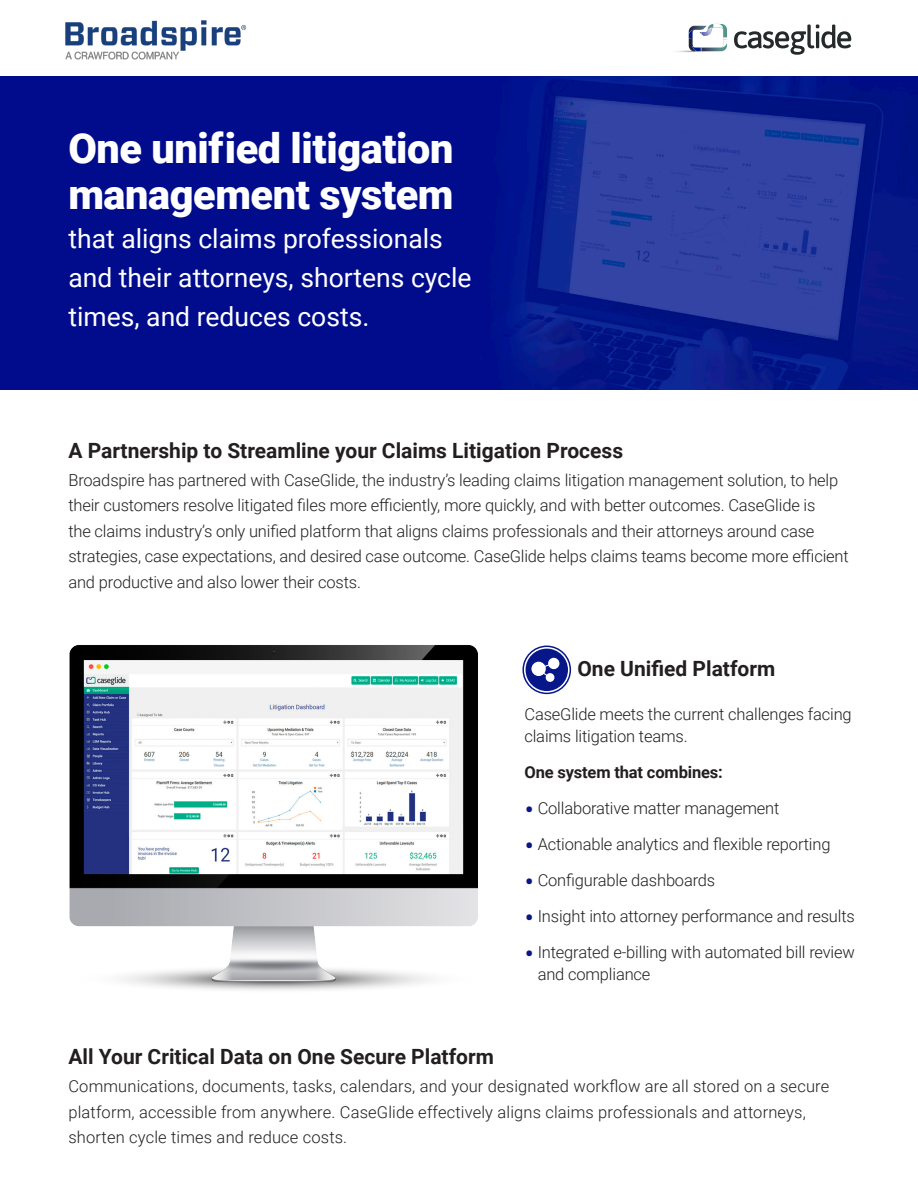
<style>
.page{position:relative;width:918px;height:1188px;background:#fff}
.page>*{position:absolute;margin:0;border:0;box-sizing:border-box;transform-origin:0 0}
.t1{font:900 41.4px/46.5px "Roboto";letter-spacing:-.01em;color:#fff}
.t2{font:26.55px/39px "Roboto";color:#fff}
.t3{font:700 21px "Roboto";color:#231f20}
.t4{font:300 16.5px/25.5px "Roboto";letter-spacing:-.01em;color:#231f20}
.t5{font:300 16.5px/25.5px "Roboto";letter-spacing:.01em;color:#231f20}
.t6{font:700 16.5px "Roboto";letter-spacing:-.01em;color:#231f20}
.s1{font-size:30px;color:#071689}
</style>
<div class="page">
<img style="left:0;top:77px;width:918px;height:313px">
<img style="left:69px;top:645px;width:409px;height:345px">
<div style="left:522px;top:646px;width:49px;height:48px;border:2px solid #071689;border-radius:50%"></div>
<div style="left:526px;top:649px;width:42px;height:42px;background:#071689;border-radius:50%"></div>
<div style="left:531px;top:662px;width:15px;height:14px;background:#fff;border-radius:50%"></div>
<div style="left:546px;top:673px;width:8px;height:9px;background:#fff;border-radius:50%"></div>
<div style="left:548px;top:658px;width:11px;height:11px;background:#fff;border-radius:50%"></div>
<svg style="left:540px;top:663px;width:11px;height:16px"></svg>
<svg style="left:734px;top:25px;width:117px;height:30px"></svg>
<img style="left:676px;top:50px;width:28px;height:2px">
<svg style="left:689px;top:24px;width:38px;height:27px"></svg>
<img style="left:65px;top:20px;width:182px;height:39px">
<p class="t1" style="left:68px;top:123px;width:387px">One unified litigation management system</p>
<p class="t2" style="left:68px;top:218px;width:405px">that aligns claims professionals and their attorneys, shortens cycle times, and reduces costs.</p>
<p class="t3" style="left:68px;top:436px;width:556px">A Partnership to Streamline your Claims Litigation Process</p>
<p class="t4" style="left:68px;top:466px;width:782px">Broadspire has partnered with CaseGlide, the industry’s leading claims litigation management solution, to help their customers resolve litigated files more efficiently, more quickly, and with better outcomes. CaseGlide is<br>the claims industry’s only unified platform that aligns claims professionals and their attorneys around case strategies, case expectations, and desired case outcome. CaseGlide helps claims teams become more efficient and productive and also lower their costs.</p>
<p class="t3" style="left:577px;top:654px;width:199px">One Unified Platform</p>
<p class="t4" style="left:524px;top:702px;width:329px;line-height:22.5px">CaseGlide meets the current challenges facing claims litigation teams.</p>
<p class="t3" style="left:68px;top:1042px;width:427px">All Your Critical Data on One Secure Platform</p>
<p class="t6" style="left:524px;top:760px;width:200px">One system that combines:</p>
<p class="t4" style="left:524px;top:794px;width:256px"><span class="s1">•</span> Collaborative matter management</p>
<p class="t4" style="left:524px;top:830px;width:308px"><span class="s1">•</span> Actionable analytics and flexible reporting</p>
<p class="t4" style="left:524px;top:866px;width:192px"><span class="s1">•</span> Configurable dashboards</p>
<p class="t4" style="left:524px;top:902px;width:332px"><span class="s1">•</span> Insight into attorney performance and results</p>
<p class="t4" style="left:538px;top:940px;width:319px;line-height:22.5px;text-indent:-13px"><span class="s1">•</span> Integrated e-billing with automated bill review and compliance</p>
<p class="t5" style="left:68px;top:1073px;width:762px">Communications, documents, tasks, calendars, and your designated workflow are all stored on a secure platform, accessible from anywhere. CaseGlide effectively aligns claims professionals and attorneys, shorten cycle times and reduce costs.</p>
</div>
